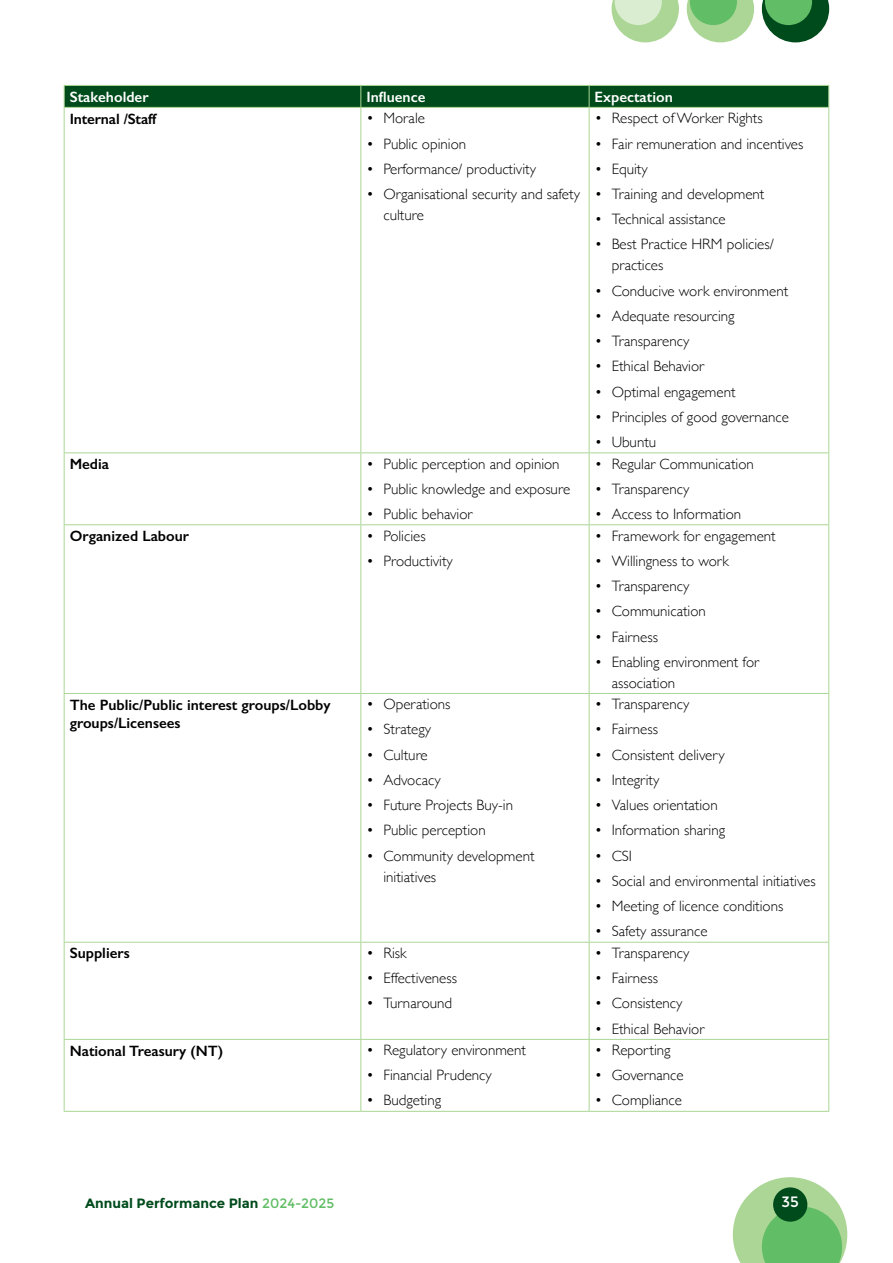
<style>
.page{position:relative;width:893px;height:1263px;background:#fff}
.page>*{position:absolute;margin:0;border:0;box-sizing:border-box;transform-origin:0 0}
.t1{font:300 15px/21px "Gill Sans";color:#000}
.t2{font:600 15px/18px "Gill Sans";color:#000}
.t3{font:600 15px "Gill Sans";color:#fff}
.t4{font:15px "Montserrat";color:#fff}
.t5{font:700 13.5px "Montserrat";color:#004b1c}
.s1{font-weight:400;color:#61bd66}
</style>
<div class="page">
<svg style="left:733px;top:1177px;width:114px;height:86px"></svg>
<svg style="left:762px;top:0;width:67px;height:42px;background:#4a8e59"></svg>
<svg style="left:687px;top:0;width:67px;height:42px"></svg>
<svg style="left:612px;top:0;width:67px;height:42px"></svg>
<div style="left:773px;top:1187px;width:34px;height:35px;background:#004b1c;border-radius:50%"></div>
<hr style="left:64px;top:108px;width:1px;height:344px;background:#abd695">
<hr style="left:360px;top:108px;width:1px;height:344px;background:#abd695">
<hr style="left:589px;top:108px;width:1px;height:344px;background:#abd695">
<hr style="left:828px;top:108px;width:1px;height:344px;background:#abd695">
<hr style="left:64px;top:452px;width:297px;height:1px;background:#abd695">
<hr style="left:64px;top:453px;width:1px;height:71px;background:#abd695">
<hr style="left:361px;top:452px;width:228px;height:1px;background:#abd695">
<hr style="left:360px;top:453px;width:1px;height:71px;background:#abd695">
<hr style="left:589px;top:452px;width:240px;height:1px;background:#abd695">
<hr style="left:589px;top:453px;width:1px;height:71px;background:#abd695">
<hr style="left:828px;top:453px;width:1px;height:71px;background:#abd695">
<hr style="left:64px;top:524px;width:297px;height:1px;background:#abd695">
<hr style="left:64px;top:525px;width:1px;height:168px;background:#abd695">
<hr style="left:361px;top:524px;width:228px;height:1px;background:#abd695">
<hr style="left:360px;top:525px;width:1px;height:168px;background:#abd695">
<hr style="left:589px;top:524px;width:240px;height:1px;background:#abd695">
<hr style="left:589px;top:525px;width:1px;height:168px;background:#abd695">
<hr style="left:828px;top:525px;width:1px;height:168px;background:#abd695">
<hr style="left:64px;top:693px;width:297px;height:1px;background:#abd695">
<hr style="left:64px;top:694px;width:1px;height:248px;background:#abd695">
<hr style="left:361px;top:693px;width:228px;height:1px;background:#abd695">
<hr style="left:360px;top:694px;width:1px;height:248px;background:#abd695">
<hr style="left:589px;top:693px;width:240px;height:1px;background:#abd695">
<hr style="left:589px;top:694px;width:1px;height:248px;background:#abd695">
<hr style="left:828px;top:694px;width:1px;height:248px;background:#abd695">
<hr style="left:64px;top:942px;width:297px;height:1px;background:#abd695">
<hr style="left:64px;top:942px;width:1px;height:97px;background:#abd695">
<hr style="left:361px;top:942px;width:228px;height:1px;background:#abd695">
<hr style="left:360px;top:942px;width:1px;height:97px;background:#abd695">
<hr style="left:589px;top:942px;width:240px;height:1px;background:#abd695">
<hr style="left:589px;top:942px;width:1px;height:97px;background:#abd695">
<hr style="left:828px;top:942px;width:1px;height:97px;background:#abd695">
<hr style="left:64px;top:1039px;width:297px;height:1px;background:#abd695">
<hr style="left:64px;top:1040px;width:1px;height:71px;background:#abd695">
<hr style="left:361px;top:1039px;width:228px;height:1px;background:#abd695">
<hr style="left:360px;top:1040px;width:1px;height:71px;background:#abd695">
<hr style="left:589px;top:1039px;width:240px;height:1px;background:#abd695">
<hr style="left:589px;top:1040px;width:1px;height:71px;background:#abd695">
<hr style="left:828px;top:1040px;width:1px;height:71px;background:#abd695">
<hr style="left:64px;top:1111px;width:297px;height:1px;background:#abd695">
<hr style="left:361px;top:1111px;width:228px;height:1px;background:#abd695">
<hr style="left:589px;top:1111px;width:240px;height:1px;background:#abd695">
<svg style="left:64px;top:85px;width:765px;height:22px;background:#095222"></svg>
<hr style="left:64px;top:107px;width:297px;height:1px;background:#abd695">
<hr style="left:361px;top:107px;width:228px;height:1px;background:#abd695">
<hr style="left:589px;top:107px;width:240px;height:1px;background:#abd695">
<p class="t3" style="left:70px;top:88px;width:80px">Stakeholder</p>
<p class="t3" style="left:366px;top:88px;width:61px">Influence</p>
<p class="t3" style="left:595px;top:88px;width:80px">Expectation</p>
<p class="t2" style="left:70px;top:110px;width:88px">Internal /Staff</p>
<p class="t1" style="left:366px;top:107px;width:60px">• Morale</p>
<p class="t1" style="left:366px;top:132px;width:101px">• Public opinion</p>
<p class="t1" style="left:366px;top:158px;width:171px">• Performance/ productivity</p>
<p class="t1" style="left:383px;top:183px;width:198px;text-indent:-17px">• Organisational security and safety culture</p>
<p class="t1" style="left:595px;top:107px;width:170px">• Respect of Worker Rights</p>
<p class="t1" style="left:595px;top:132px;width:210px">• Fair remuneration and incentives</p>
<p class="t1" style="left:595px;top:158px;width:54px">• Equity</p>
<p class="t1" style="left:595px;top:183px;width:171px">• Training and development</p>
<p class="t1" style="left:595px;top:208px;width:133px">• Technical assistance</p>
<p class="t1" style="left:612px;top:233px;width:164px;text-indent:-17px">• Best Practice HRM policies/ practices</p>
<p class="t1" style="left:595px;top:280px;width:195px">• Conducive work environment</p>
<p class="t1" style="left:595px;top:305px;width:141px">• Adequate resourcing</p>
<p class="t1" style="left:595px;top:330px;width:96px">• Transparency</p>
<p class="t1" style="left:595px;top:355px;width:111px">• Ethical Behavior</p>
<p class="t1" style="left:595px;top:381px;width:142px">• Optimal engagement</p>
<p class="t1" style="left:595px;top:406px;width:196px">• Principles of good governance</p>
<p class="t1" style="left:595px;top:431px;width:63px">• Ubuntu</p>
<p class="t2" style="left:70px;top:455px;width:41px">Media</p>
<p class="t1" style="left:366px;top:452px;width:195px">• Public perception and opinion</p>
<p class="t1" style="left:366px;top:478px;width:205px">• Public knowledge and exposure</p>
<p class="t1" style="left:366px;top:503px;width:108px">• Public behavior</p>
<p class="t2" style="left:70px;top:527px;width:121px">Organized Labour</p>
<p class="t1" style="left:366px;top:524px;width:61px">• Policies</p>
<p class="t1" style="left:366px;top:550px;width:88px">• Productivity</p>
<p class="t2" style="left:70px;top:695px;width:262px">The Public/Public interest groups/Lobby groups/Licensees</p>
<p class="t1" style="left:366px;top:693px;width:86px">• Operations</p>
<p class="t1" style="left:366px;top:718px;width:66px">• Strategy</p>
<p class="t1" style="left:366px;top:744px;width:63px">• Culture</p>
<p class="t1" style="left:366px;top:769px;width:76px">• Advocacy</p>
<p class="t1" style="left:366px;top:794px;width:148px">• Future Projects Buy-in</p>
<p class="t1" style="left:366px;top:819px;width:121px">• Public perception</p>
<p class="t1" style="left:383px;top:844px;width:153px;text-indent:-17px">• Community development initiatives</p>
<p class="t2" style="left:70px;top:944px;width:62px">Suppliers</p>
<p class="t1" style="left:366px;top:942px;width:42px">• Risk</p>
<p class="t1" style="left:366px;top:967px;width:92px">• Effectiveness</p>
<p class="t1" style="left:366px;top:992px;width:87px">• Turnaround</p>
<p class="t2" style="left:70px;top:1041px;width:155px">National Treasury (NT)</p>
<p class="t1" style="left:366px;top:1039px;width:161px">• Regulatory environment</p>
<p class="t1" style="left:366px;top:1064px;width:127px">• Financial Prudency</p>
<p class="t1" style="left:366px;top:1089px;width:76px">• Budgeting</p>
<p class="t1" style="left:595px;top:452px;width:161px">• Regular Communication</p>
<p class="t1" style="left:595px;top:478px;width:96px">• Transparency</p>
<p class="t1" style="left:595px;top:503px;width:148px">• Access to Information</p>
<p class="t1" style="left:595px;top:524px;width:183px">• Framework for engagement</p>
<p class="t1" style="left:595px;top:550px;width:136px">• Willingness to work</p>
<p class="t1" style="left:595px;top:575px;width:96px">• Transparency</p>
<p class="t1" style="left:595px;top:600px;width:113px">• Communication</p>
<p class="t1" style="left:595px;top:625px;width:65px">• Fairness</p>
<p class="t1" style="left:612px;top:651px;width:149px;text-indent:-17px">• Enabling environment for association</p>
<p class="t1" style="left:595px;top:693px;width:96px">• Transparency</p>
<p class="t1" style="left:595px;top:718px;width:65px">• Fairness</p>
<p class="t1" style="left:595px;top:743px;width:131px">• Consistent delivery</p>
<p class="t1" style="left:595px;top:769px;width:66px">• Integrity</p>
<p class="t1" style="left:595px;top:794px;width:125px">• Values orientation</p>
<p class="t1" style="left:595px;top:819px;width:132px">• Information sharing</p>
<p class="t1" style="left:595px;top:844px;width:39px">• CSI</p>
<p class="t1" style="left:595px;top:870px;width:222px">• Social and environmental initiatives</p>
<p class="t1" style="left:595px;top:895px;width:190px">• Meeting of licence conditions</p>
<p class="t1" style="left:595px;top:920px;width:114px">• Safety assurance</p>
<p class="t1" style="left:595px;top:942px;width:96px">• Transparency</p>
<p class="t1" style="left:595px;top:967px;width:65px">• Fairness</p>
<p class="t1" style="left:595px;top:992px;width:89px">• Consistency</p>
<p class="t1" style="left:595px;top:1017px;width:111px">• Ethical Behavior</p>
<p class="t1" style="left:595px;top:1039px;width:77px">• Reporting</p>
<p class="t1" style="left:595px;top:1064px;width:90px">• Governance</p>
<p class="t1" style="left:595px;top:1089px;width:89px">• Compliance</p>
<p class="t5" style="left:85px;top:1196px;width:251px">Annual Performance Plan <span class="s1">2024-2025</span></p>
<p class="t4" style="left:781px;top:1193px;width:19px">35</p>
</div>
